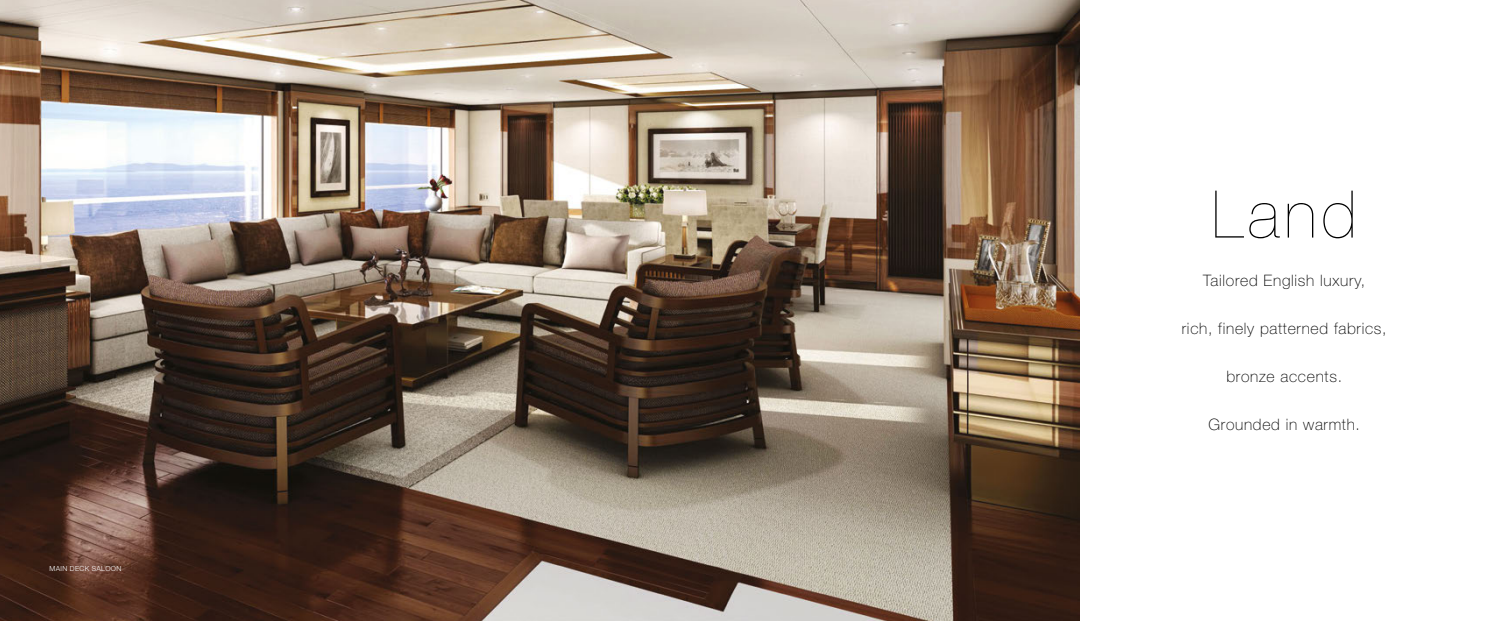
<style>
.page{position:relative;width:1489px;height:621px;background:#fff}
.page>*{position:absolute;margin:0;border:0;box-sizing:border-box;transform-origin:0 0}
.t1{font:200 65.62px "Helvetica Neue LT Std";color:#000}
.t2{font:100 15.75px "Helvetica Neue LT Std";letter-spacing:.045em;color:#000}
.t3{font:300 7px "Helvetica Neue LT Std";letter-spacing:.045em;color:#fff}
</style>
<div class="page">
<img style="left:0;top:0;width:1079px;height:620px">
<p class="t3" style="left:50px;top:564px;width:73px">MAIN DECK SALOON</p>
<h1 class="t1" style="left:1211px;top:176px;width:146px">Land</h1>
<p class="t2" style="left:1203px;top:271px;width:164px">Tailored English luxury,</p>
<p class="t2" style="left:1181px;top:319px;width:206px">rich, finely patterned fabrics,</p>
<p class="t2" style="left:1226px;top:367px;width:117px">bronze accents.</p>
<p class="t2" style="left:1208px;top:415px;width:153px">Grounded in warmth.</p>
</div>
